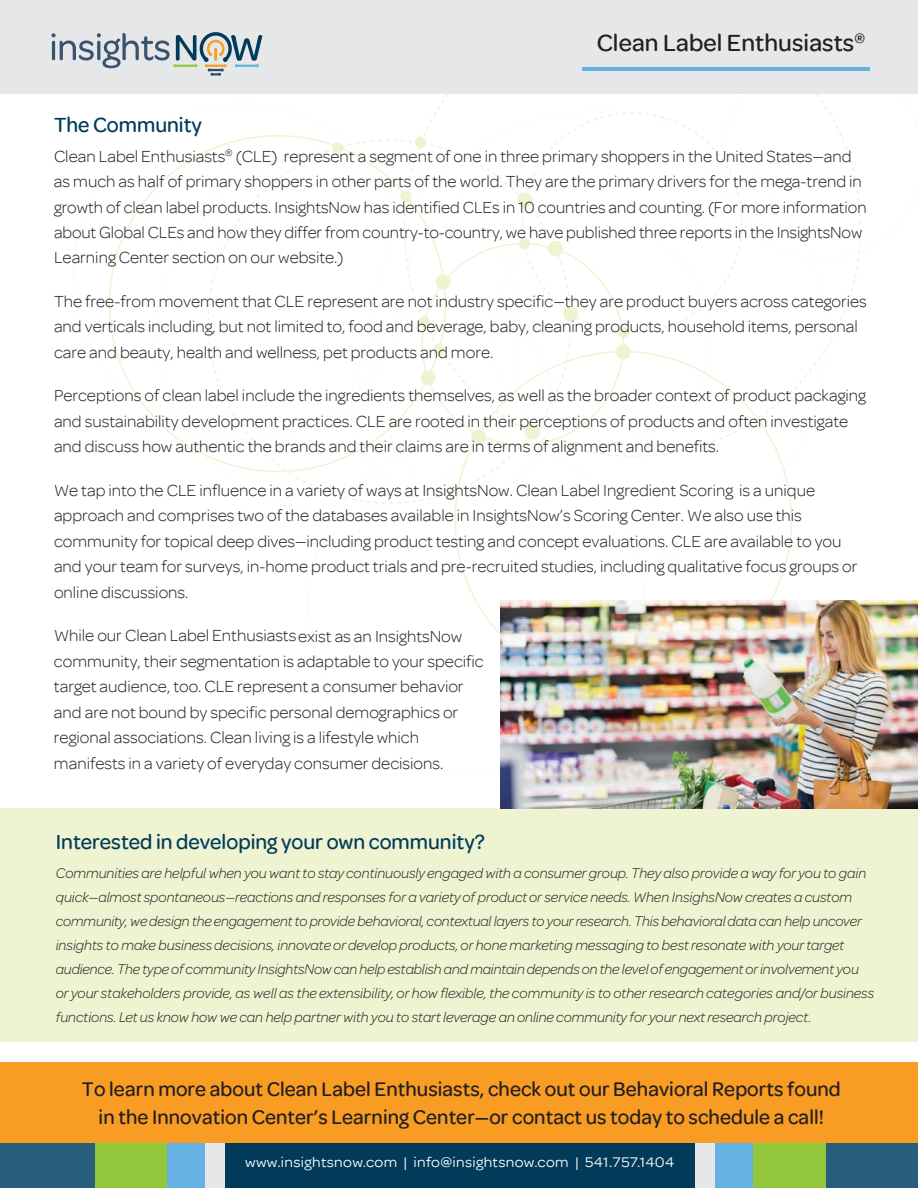
<style>
.page{position:relative;width:918px;height:1188px;background:#fff}
.page>*{position:absolute;margin:0;border:0;box-sizing:border-box;transform-origin:0 0}
.t1{font:500 25.2px "Omnes";letter-spacing:.005em;color:#231f20}
.t2{font:500 22.05px "Omnes";color:#023b5a;scale:.95 1}
.t3{font:500 21.3px/28.5px "Omnes";letter-spacing:.005em;color:#231f20;text-align:center;scale:.95 1}
.t4{font:300 17.25px/25.5px "Omnes";color:#231f20}
.t5{font:italic 300 15px/24px "Omnes";letter-spacing:-.005em;color:#231f20}
.t6{font:15px "Omnes";letter-spacing:.02em;color:#fff;scale:1.05 1}
</style>
<div class="page">
<div style="left:0;top:808px;width:918px;height:234px;background:#eef4d1"></div>
<svg style="left:433px;top:112px;width:394px;height:456px"></svg>
<svg style="left:490px;top:224px;width:220px;height:221px"></svg>
<svg style="left:109px;top:119px;width:324px;height:321px"></svg>
<svg style="left:348px;top:303px;width:219px;height:133px"></svg>
<svg style="left:285px;top:436px;width:383px;height:199px"></svg>
<div style="left:616px;top:344px;width:15px;height:15px;background:#eef4d1;border-radius:50%"></div>
<div style="left:563px;top:307px;width:15px;height:15px;background:#eef4d1;border-radius:50%"></div>
<div style="left:471px;top:429px;width:15px;height:16px;background:#eef4d1;border-radius:50%"></div>
<div style="left:525px;top:425px;width:15px;height:15px;background:#eef4d1;border-radius:50%"></div>
<div style="left:421px;top:370px;width:15px;height:15px;background:#eef4d1;border-radius:50%"></div>
<div style="left:436px;top:274px;width:15px;height:16px;background:#eef4d1;border-radius:50%"></div>
<div style="left:517px;top:192px;width:15px;height:16px;background:#eef4d1;border-radius:50%"></div>
<div style="left:548px;top:241px;width:15px;height:15px;background:#eef4d1;border-radius:50%"></div>
<div style="left:433px;top:344px;width:12px;height:11px;background:#eef4d1;border-radius:50%"></div>
<div style="left:419px;top:316px;width:11px;height:11px;background:#eef4d1;border-radius:50%"></div>
<div style="left:400px;top:191px;width:12px;height:11px;background:#eef4d1;border-radius:50%"></div>
<div style="left:519px;top:238px;width:12px;height:11px;background:#eef4d1;border-radius:50%"></div>
<div style="left:618px;top:327px;width:11px;height:11px;background:#eef4d1;border-radius:50%"></div>
<div style="left:332px;top:142px;width:11px;height:12px;background:#eef4d1;border-radius:50%"></div>
<div style="left:415px;top:137px;width:11px;height:11px;background:#eef4d1;border-radius:50%"></div>
<svg style="left:666px;top:93px;width:252px;height:167px"></svg>
<div style="left:0;top:1062px;width:918px;height:81px;background:#f89c23"></div>
<div style="left:0;top:1144px;width:918px;height:44px;background:#275e7c"></div>
<div style="left:95px;top:1143px;width:731px;height:45px;background:#94c83c"></div>
<div style="left:167px;top:1143px;width:585px;height:45px;background:#65b1e1"></div>
<div style="left:205px;top:1143px;width:509px;height:45px;background:#e6e7e9"></div>
<div style="left:225px;top:1143px;width:470px;height:45px;background:#023b5a"></div>
<div style="left:0;top:0;width:918px;height:93px;background:#e6e7e9"></div>
<svg style="left:52px;top:32px;width:210px;height:44px"></svg>
<hr style="left:582px;top:68px;width:288px;height:3px;background:#65b1e1">
<img style="left:500px;top:600px;width:418px;height:208px">
<h1 class="t1" style="left:597px;top:29px;width:270px">Clean Label Enthusiasts<sup>®</sup></h1>
<p class="t2" style="left:54px;top:112px;width:157px">The Community</p>
<p class="t4" style="left:54px;top:143px;width:814px">Clean Label Enthusiasts<sup>®</sup> (CLE) represent a segment of one in three primary shoppers in the United States—and as much as half of primary shoppers in other parts of the world. They are the primary drivers for the mega-trend in growth of clean label products. InsightsNow has identified CLEs in 10 countries and counting. (For more information about Global CLEs and how they differ from country-to-country, we have published three reports in the InsightsNow Learning Center section on our website.)</p>
<p class="t4" style="left:54px;top:289px;width:814px">The free-from movement that CLE represent are not industry specific—they are product buyers across categories and verticals including, but not limited to, food and beverage, baby, cleaning products, household items, personal care and beauty, health and wellness, pet products and more.</p>
<p class="t4" style="left:54px;top:383px;width:813px">Perceptions of clean label include the ingredients themselves, as well as the broader context of product packaging and sustainability development practices. CLE are rooted in their perceptions of products and often investigate and discuss how authentic the brands and their claims are in terms of alignment and benefits.</p>
<p class="t4" style="left:54px;top:478px;width:805px">We tap into the CLE influence in a variety of ways at InsightsNow. Clean Label Ingredient Scoring is a unique approach and comprises two of the databases available in InsightsNow’s Scoring Center. We also use this community for topical deep dives—including product testing and concept evaluations. CLE are available to you and your team for surveys, in-home product trials and pre-recruited studies, including qualitative focus groups or online discussions.</p>
<p class="t4" style="left:54px;top:623px;width:431px">While our Clean Label Enthusiastsexist as an InsightsNow community, their segmentation is adaptable to your specific target audience, too. CLE represent a consumer behavior and are not bound by specific personal demographics or regional associations. Clean living is a lifestyle which manifests in a variety of everyday consumer decisions.</p>
<p class="t2" style="left:56px;top:830px;width:453px">Interested in developing your own community?</p>
<p class="t5" style="left:56px;top:860px;width:820px">Communities are helpful when you want to stay continuously engaged with a consumer group. They also provide a way for you to gain quick—almost spontaneous—reactions and responses for a variety of product or service needs. When InsighsNow creates a custom community, we design the engagement to provide behavioral, contextual layers to your research. This behavioral data can help uncover insights to make business decisions, innovate or develop products, or hone marketing messaging to best resonate with your target audience. The type of community InsightsNow can help establish and maintain depends on the level of engagement or involvement you or your stakeholders provide, as well as the extensibility, or how flexible, the community is to other research categories and/or business functions. Let us know how we can help partner with you to start leverage an online community for your next research project.</p>
<p class="t3" style="left:82px;top:1074px;width:800px">To learn more about Clean Label Enthusiasts, check out our Behavioral Reports found in the Innovation Center’s Learning Center—or contact us today to schedule a call!</p>
<p class="t6" style="left:245px;top:1154px;width:410px">www.insightsnow.com | info@insightsnow.com | 541.757.1404</p>
</div>
